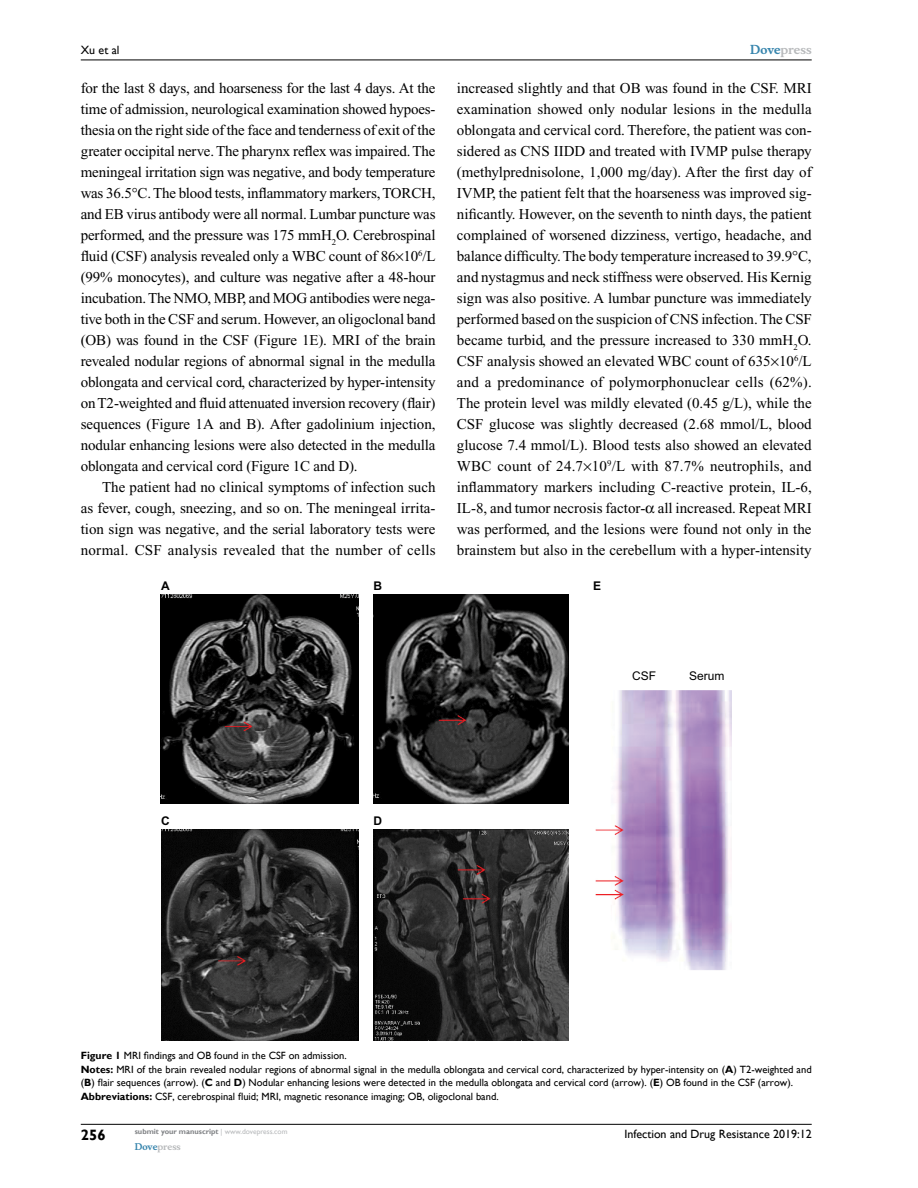
<style>
.page{position:relative;width:918px;height:1188px;background:#fff}
.page>*{position:absolute;margin:0;border:0;box-sizing:border-box;transform-origin:0 0}
.t1{font:15px/21px "Times New Roman";color:#000;text-align:justify}
.t2{font:700 15px "Gill Sans";color:#000}
.t3{font:12px "Gill Sans";color:#000}
.t4{font:700 12px "Musee";color:#b8babc}
.t5{font:12px "Arial";color:#000}
.t6{font:700 12px "Arial";color:#000}
.t7{font:10.5px/13.5px "Gill Sans";color:#000}
.t8{font:700 9px "Musee";color:#b8babc}
.t9{font:700 7.5px "Gill Sans";color:#808285}
.s1{color:#3785ad}
.s2{font-weight:700}
.s3{font-weight:400;color:#b8babc}
</style>
<div class="page">
<hr style="left:81px;top:1124px;width:731px;height:1px;background:#000">
<hr style="left:81px;top:60px;width:731px;height:1px;background:#000">
<img style="left:161px;top:595px;width:198px;height:209px">
<img style="left:374px;top:595px;width:195px;height:209px">
<img style="left:161px;top:830px;width:197px;height:210px">
<img style="left:373px;top:830px;width:196px;height:210px">
<img style="left:595px;top:690px;width:137px;height:280px">
<p class="t3" style="left:81px;top:43px;width:40px">Xu et al</p>
<p class="t1" style="left:81px;top:77px;width:356px">for the last 8 days, and hoarseness for the last 4 days. At the time of admission, neurological examination showed hypoes&shy;thesia on the right side of the face and tenderness of exit of the greater occipital nerve. The pharynx reflex was impaired. The meningeal irritation sign was negative, and body temperature was 36.5°C. The blood tests, inflammatory markers, TORCH, and EB virus antibody were all normal. Lumbar puncture was performed, and the pressure was 175 mmH<sub>2</sub>O. Cerebrospinal fluid (CSF) analysis revealed only a WBC count of 86 10<sup>6</sup>/L (99% monocytes), and culture was negative after a 48-hour incubation. The NMO, MBP, and MOG antibodies were nega&shy;tive both in the CSF and serum. However, an oligoclonal band (OB) was found in the CSF (Figure 1E). MRI of the brain revealed nodular regions of abnormal signal in the medulla oblongata and cervical cord, characterized by hyper-intensity on T2-weighted and fluid attenuated inversion recovery (flair) sequences (Figure 1A and B). After gadolinium injection, nodular enhancing lesions were also detected in the medulla oblongata and cervical cord (Figure 1C and D).</p>
<p class="t1" style="left:81px;top:476px;width:356px;text-indent:21px">The patient had no clinical symptoms of infection such as fever, cough, sneezing, and so on. The meningeal irrita&shy;tion sign was negative, and the serial laboratory tests were normal. CSF analysis revealed that the number of cells</p>
<p class="t6" style="left:161px;top:577px;width:10px">A</p>
<p class="t6" style="left:373px;top:577px;width:10px">B</p>
<p class="t4" style="left:750px;top:43px;width:63px"><span class="s1">Dove</span>press</p>
<p class="t1" style="left:457px;top:77px;width:357px">increased slightly and that OB was found in the CSF. MRI examination showed only nodular lesions in the medulla oblongata and cervical cord. Therefore, the patient was con&shy;sidered as CNS IIDD and treated with IVMP pulse therapy (methylprednisolone, 1,000 mg/day). After the first day of IVMP, the patient felt that the hoarseness was improved sig&shy;nificantly. However, on the seventh to ninth days, the patient complained of worsened dizziness, vertigo, headache, and balance difficulty. The body temperature increased to 39.9°C, and nystagmus and neck stiffness were observed. His Kernig sign was also positive. A lumbar puncture was immediately performed based on the suspicion of CNS infection. The CSF became turbid, and the pressure increased to 330 mmH<sub>2</sub>O.<br>CSF analysis showed an elevated WBC count of 635 10<sup>6</sup>/L and a predominance of polymorphonuclear cells (62%).<br>The protein level was mildly elevated (0.45 g/L), while the CSF glucose was slightly decreased (2.68 mmol/L, blood glucose 7.4 mmol/L). Blood tests also showed an elevated WBC count of 24.7 10<sup>9</sup>/L with 87.7% neutrophils, and inflammatory markers including C-reactive protein, IL-6, IL-8, and tumor necrosis factor- all increased. Repeat MRI was performed, and the lesions were found not only in the brainstem but also in the cerebellum with a hyper-intensity</p>
<p class="t6" style="left:593px;top:577px;width:10px">E</p>
<p class="t5" style="left:632px;top:668px;width:25px">CSF</p>
<p class="t5" style="left:689px;top:668px;width:37px">Serum</p>
<p class="t6" style="left:161px;top:812px;width:10px">C</p>
<p class="t6" style="left:373px;top:812px;width:10px">D</p>
<p class="t7" style="left:81px;top:1049px;width:732px"><span class="s2">Figure 1</span> MRI findings and OB found in the CSF on admission.<br><span class="s2">Notes:</span> MRI of the brain revealed nodular regions of abnormal signal in the medulla oblongata and cervical cord, characterized by hyper-intensity on (<span class="s2">A</span>) T2-weighted and (<span class="s2">B</span>) flair sequences (arrow). (<span class="s2">C</span> and <span class="s2">D</span>) Nodular enhancing lesions were detected in the medulla oblongata and cervical cord (arrow). (<span class="s2">E</span>) OB found in the CSF (arrow).<br><span class="s2">Abbreviations:</span> CSF, cerebrospinal fluid; MRI, magnetic resonance imaging; OB, oligoclonal band.</p>
<p class="t2" style="left:81px;top:1126px;width:26px">256</p>
<p class="t9" style="left:135px;top:1127px;width:154px">submit your manuscript <span class="s3">| www.dovepress.com</span></p>
<p class="t8" style="left:135px;top:1141px;width:48px"><span class="s1">Dove</span>press</p>
<p class="t3" style="left:625px;top:1127px;width:189px">Infection and Drug Resistance 2019:12</p>
</div>
